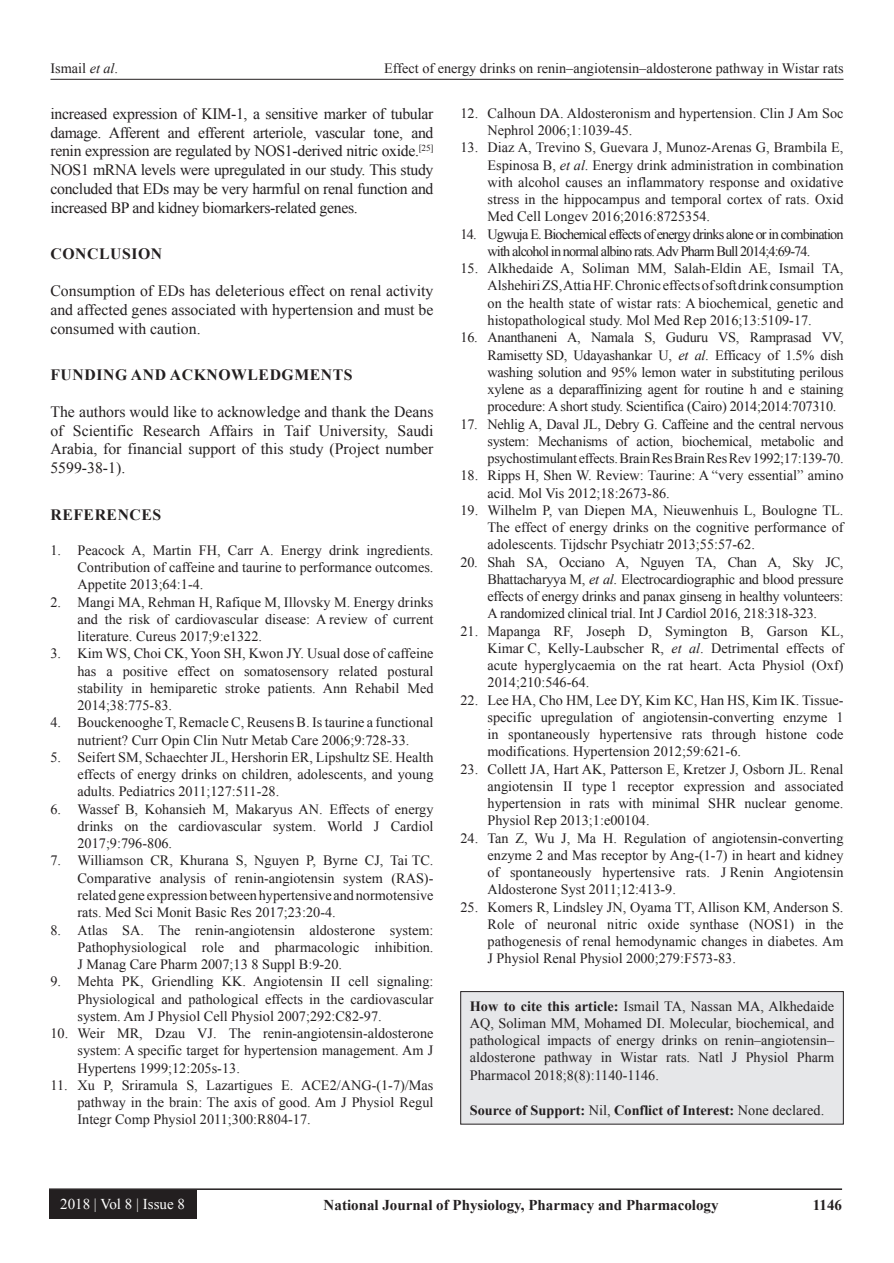
<style>
.page{position:relative;width:894px;height:1263px;background:#fff}
.page>*{position:absolute;margin:0;border:0;box-sizing:border-box;transform-origin:0 0}
.TX{font:15.75px/18.8px "Times New Roman";color:#231f20;text-align:justify}
.t1{font:700 15.75px "Times New Roman";letter-spacing:.035em;color:#231f20}
.t2{font:700 15px "Times New Roman";color:#231f20}
.t3{font:15px "Times New Roman";color:#fff}
.REF{font:14.25px/17.2px "Times New Roman";color:#231f20;text-align:justify}
.HTC{font:14.25px/17.2px "Times New Roman";color:#231f20;text-align:justify}
.REF-2{font:14.25px/17.2px "Times New Roman";letter-spacing:-.06em;color:#231f20;text-align:center}
.HTC-2{font:700 14.25px "Times New Roman";color:#231f20}
.s1{font-style:italic}
.s2{font-weight:700}
.s3{font-weight:400}
</style>
<div class="page">
<hr style="left:50px;top:79px;width:793px;height:1px;background:#231f20">
<hr style="left:49px;top:1188px;width:792px;height:1px;background:#231f20">
<div style="left:49px;top:1189px;width:147px;height:29px;background:#231f20"></div>
<div style="left:460px;top:991px;width:383px;height:133px;background:#e6e7e9"></div>
<div style="left:460px;top:991px;width:383px;height:133px;border:1px solid #231f20"></div>
<p class="REF" style="left:50px;top:59px;width:69px">Ismail <span class="s1">et al</span>.</p>
<p class="REF" style="left:384px;top:59px;width:460px">Effect of energy drinks on renin–angiotensin–aldosterone pathway in Wistar rats</p>
<p class="TX" style="left:50px;top:104px;width:384px">increased expression of KIM-1, a sensitive marker of tubular damage. Afferent and efferent arteriole, vascular tone, and renin expression are regulated by NOS1-derived nitric oxide.<sup>[25] </sup>NOS1 mRNA levels were upregulated in our study. This study concluded that EDs may be very harmful on renal function and increased BP and kidney biomarkers-related genes.</p>
<h1 class="t1" style="left:50px;top:243px;width:113px">CONCLUSION</h1>
<p class="TX" style="left:50px;top:281px;width:384px">Consumption of EDs has deleterious effect on renal activity and affected genes associated with hypertension and must be consumed with caution.</p>
<h1 class="t1" style="left:50px;top:363px;width:303px">FUNDING AND ACKNOWLEDGMENTS</h1>
<p class="TX" style="left:50px;top:402px;width:384px">The authors would like to acknowledge and thank the Deans of Scientific Research Affairs in Taif University, Saudi Arabia, for financial support of this study (Project number 5599-38-1).</p>
<h1 class="t1" style="left:50px;top:503px;width:112px">REFERENCES</h1>
<p class="REF" style="left:77px;top:541px;width:357px;text-indent:-27px">1. Peacock A, Martin FH, Carr A. Energy drink ingredients.<br>Contribution of caffeine and taurine to performance outcomes.<br>Appetite 2013;64:1-4.</p>
<p class="REF" style="left:77px;top:593px;width:357px;text-indent:-27px">2. Mangi MA, Rehman H, Rafique M, Illovsky M. Energy drinks and the risk of cardiovascular disease: A review of current literature. Cureus 2017;9:e1322.</p>
<p class="REF" style="left:77px;top:644px;width:357px;text-indent:-27px">3. Kim WS, Choi CK, Yoon SH, Kwon JY. Usual dose of caffeine has a positive effect on somatosensory related postural stability in hemiparetic stroke patients. Ann Rehabil Med 2014;38:775-83.</p>
<p class="REF" style="left:50px;top:713px;width:384px;text-align:center">4. Bouckenooghe T, Remacle C, Reusens B. Is taurine a functional nutrient? Curr Opin Clin Nutr Metab Care 2006;9:728-33.</p>
<p class="REF" style="left:77px;top:748px;width:357px;text-indent:-27px">5. Seifert SM, Schaechter JL, Hershorin ER, Lipshultz SE. Health effects of energy drinks on children, adolescents, and young adults. Pediatrics 2011;127:511-28.</p>
<p class="REF" style="left:77px;top:800px;width:357px;text-indent:-27px">6. Wassef B, Kohansieh M, Makaryus AN. Effects of energy drinks on the cardiovascular system. World J Cardiol 2017;9:796-806.</p>
<p class="REF" style="left:77px;top:851px;width:357px;text-indent:-27px">7. Williamson CR, Khurana S, Nguyen P, Byrne CJ, Tai TC.<br>Comparative analysis of renin-angiotensin system (RAS)- related gene expression between hypertensive and normotensive rats. Med Sci Monit Basic Res 2017;23:20-4.</p>
<p class="REF" style="left:77px;top:920px;width:357px;text-indent:-27px">8. Atlas SA. The renin-angiotensin aldosterone system:<br>Pathophysiological role and pharmacologic inhibition.<br>J Manag Care Pharm 2007;13 8 Suppl B:9-20.</p>
<p class="REF" style="left:77px;top:972px;width:357px;text-indent:-27px">9. Mehta PK, Griendling KK. Angiotensin II cell signaling:<br>Physiological and pathological effects in the cardiovascular system. Am J Physiol Cell Physiol 2007;292:C82-97.</p>
<p class="REF" style="left:77px;top:1024px;width:357px;text-indent:-27px">10. Weir MR, Dzau VJ. The renin-angiotensin-aldosterone system: A specific target for hypertension management. Am J Hypertens 1999;12:205s-13.</p>
<p class="REF" style="left:77px;top:1076px;width:357px;text-indent:-27px">11. Xu P, Sriramula S, Lazartigues E. ACE2/ANG-(1-7)/Mas pathway in the brain: The axis of good. Am J Physiol Regul Integr Comp Physiol 2011;300:R804-17.</p>
<p class="REF" style="left:487px;top:104px;width:357px;text-indent:-27px">12. Calhoun DA. Aldosteronism and hypertension. Clin J Am Soc<br>Nephrol 2006;1:1039-45.</p>
<p class="REF" style="left:487px;top:139px;width:357px;text-indent:-27px">13. Diaz A, Trevino S, Guevara J, Munoz-Arenas G, Brambila E, Espinosa B, <span class="s1">et al</span>. Energy drink administration in combination with alcohol causes an inflammatory response and oxidative stress in the hippocampus and temporal cortex of rats. Oxid Med Cell Longev 2016;2016:8725354.</p>
<p class="REF-2" style="left:460px;top:225px;width:384px">14. Ugwuja E. Biochemical effects of energy drinks alone or in combination with alcohol in normal albino rats. Adv Pharm Bull 2014;4:69-74.</p>
<p class="REF" style="left:487px;top:259px;width:357px;text-indent:-27px">15. Alkhedaide A, Soliman MM, Salah-Eldin AE, Ismail TA, Alshehiri ZS, Attia HF. Chronic effects of soft drink consumption on the health state of wistar rats: A biochemical, genetic and histopathological study. Mol Med Rep 2016;13:5109-17.</p>
<p class="REF" style="left:487px;top:328px;width:357px;text-indent:-27px">16. Ananthaneni A, Namala S, Guduru VS, Ramprasad VV, Ramisetty SD, Udayashankar U, <span class="s1">et al</span>. Efficacy of 1.5% dish washing solution and 95% lemon water in substituting perilous xylene as a deparaffinizing agent for routine h and e staining procedure: A short study. Scientifica (Cairo) 2014;2014:707310.</p>
<p class="REF" style="left:487px;top:415px;width:357px;text-indent:-27px">17. Nehlig A, Daval JL, Debry G. Caffeine and the central nervous system: Mechanisms of action, biochemical, metabolic and psychostimulant effects. Brain Res Brain Res Rev 1992;17:139-70.</p>
<p class="REF" style="left:487px;top:466px;width:357px;text-indent:-27px">18. Ripps H, Shen W. Review: Taurine: A “very essential” amino acid. Mol Vis 2012;18:2673-86.</p>
<p class="REF" style="left:487px;top:501px;width:357px;text-indent:-27px">19. Wilhelm P, van Diepen MA, Nieuwenhuis L, Boulogne TL.<br>The effect of energy drinks on the cognitive performance of adolescents. Tijdschr Psychiatr 2013;55:57-62.</p>
<p class="REF" style="left:487px;top:553px;width:357px;text-indent:-27px">20. Shah SA, Occiano A, Nguyen TA, Chan A, Sky JC, Bhattacharyya M, <span class="s1">et al</span>. Electrocardiographic and blood pressure effects of energy drinks and panax ginseng in healthy volunteers:<br>A randomized clinical trial. Int J Cardiol 2016, 218:318-323.</p>
<p class="REF" style="left:487px;top:622px;width:357px;text-indent:-27px">21. Mapanga RF, Joseph D, Symington B, Garson KL, Kimar C, Kelly-Laubscher R, <span class="s1">et al</span>. Detrimental effects of acute hyperglycaemia on the rat heart. Acta Physiol (Oxf)<br>2014;210:546-64.</p>
<p class="REF" style="left:487px;top:691px;width:357px;text-indent:-27px">22. Lee HA, Cho HM, Lee DY, Kim KC, Han HS, Kim IK. Tissue&shy;specific upregulation of angiotensin-converting enzyme 1 in spontaneously hypertensive rats through histone code modifications. Hypertension 2012;59:621-6.</p>
<p class="REF" style="left:487px;top:760px;width:357px;text-indent:-27px">23. Collett JA, Hart AK, Patterson E, Kretzer J, Osborn JL. Renal angiotensin II type 1 receptor expression and associated hypertension in rats with minimal SHR nuclear genome.<br>Physiol Rep 2013;1:e00104.</p>
<p class="REF" style="left:487px;top:829px;width:357px;text-indent:-27px">24. Tan Z, Wu J, Ma H. Regulation of angiotensin-converting enzyme 2 and Mas receptor by Ang-(1-7) in heart and kidney of spontaneously hypertensive rats. J Renin Angiotensin Aldosterone Syst 2011;12:413-9.</p>
<p class="REF" style="left:487px;top:898px;width:357px;text-indent:-27px">25. Komers R, Lindsley JN, Oyama TT, Allison KM, Anderson S.<br>Role of neuronal nitric oxide synthase (NOS1) in the pathogenesis of renal hemodynamic changes in diabetes. Am J Physiol Renal Physiol 2000;279:F573-83.</p>
<p class="HTC" style="left:469px;top:996px;width:365px"><span class="s2">How to cite this article:</span> Ismail TA, Nassan MA, Alkhedaide AQ, Soliman MM, Mohamed DI. Molecular, biochemical, and pathological impacts of energy drinks on renin–angiotensin– aldosterone pathway in Wistar rats. Natl J Physiol Pharm Pharmacol 2018;8(8):1140-1146.</p>
<p class="HTC-2" style="left:469px;top:1099px;width:356px">Source of Support: <span class="s3">Nil,</span> Conflict of Interest: <span class="s3">None declared.</span></p>
<p class="t3" style="left:60px;top:1193px;width:126px">2018 | Vol 8 | Issue 8</p>
<p class="t2" style="left:323px;top:1194px;width:396px">National Journal of Physiology, Pharmacy and Pharmacology</p>
<p class="t2" style="left:812px;top:1194px;width:31px">1146</p>
</div>
